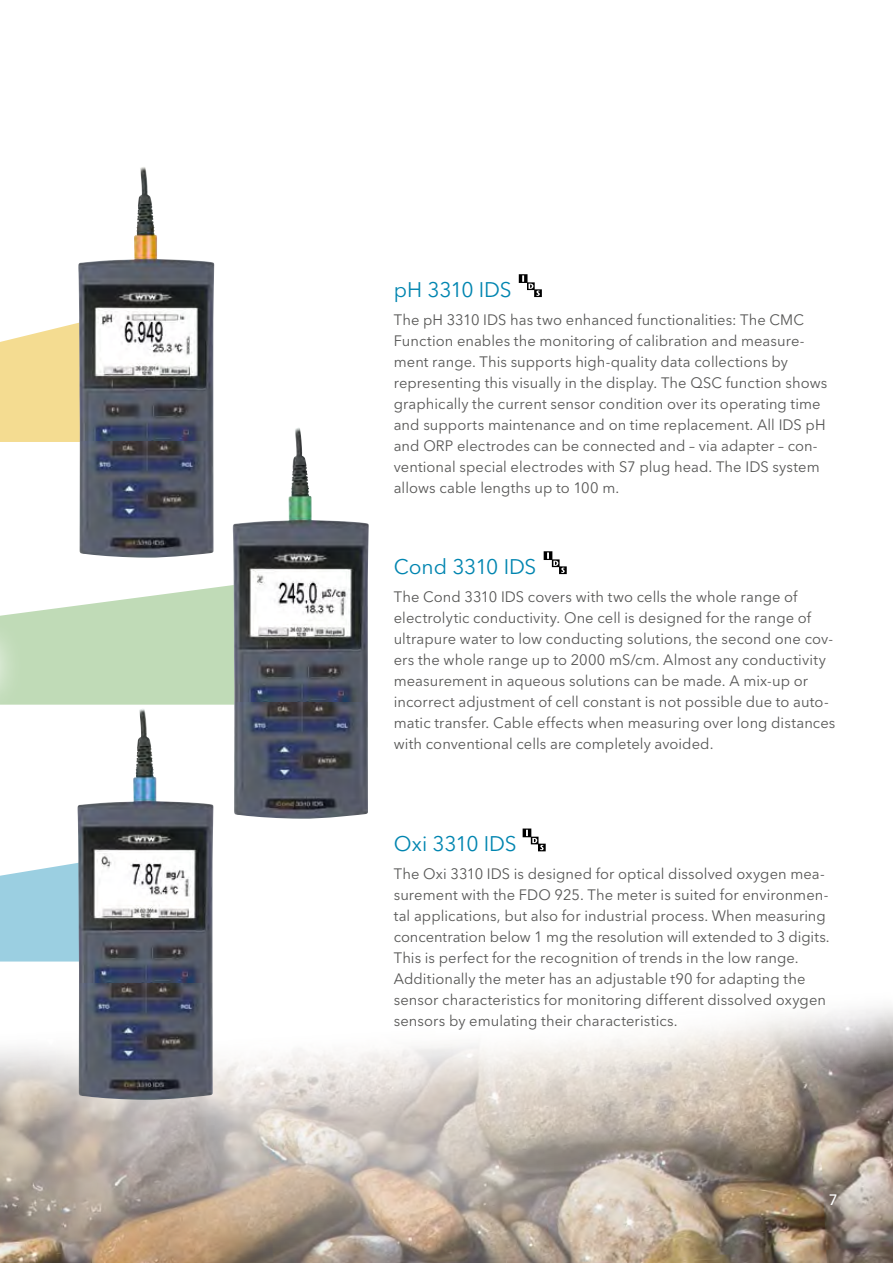
<style>
.page{position:relative;width:893px;height:1263px;background:#fff}
.page>*{position:absolute;margin:0;border:0;box-sizing:border-box;transform-origin:0 0}
.t1{font:21px "Avenir Next LT Pro";letter-spacing:-.015em;color:#0085b0}
.t2{font:15px/21px "Avenir Next LT Pro";letter-spacing:.005em;color:#575756}
.t3{font:500 15px "Avenir Next LT Pro";color:#fff}
</style>
<div class="page">
<img style="left:0;top:1007px;width:893px;height:256px">
<svg style="left:0;top:585px;width:233px;height:120px;background:#c8e0c1"></svg>
<div style="left:0;top:863px;width:77px;height:98px;background:#9bcfe1"></div>
<svg style="left:0;top:323px;width:78px;height:119px;background:#f4de99"></svg>
<img style="left:78px;top:167px;width:136px;height:391px">
<img style="left:233px;top:428px;width:136px;height:391px">
<img style="left:77px;top:709px;width:136px;height:391px">
<svg style="left:519px;top:274px;width:23px;height:23px"></svg>
<svg style="left:544px;top:551px;width:23px;height:23px"></svg>
<svg style="left:523px;top:828px;width:23px;height:23px"></svg>
<div style="left:0;top:616px;width:24px;height:99px;background:#fff;opacity:.75"></div>
<h1 class="t1" style="left:394px;top:277px;width:119px">pH 3310 IDS</h1>
<p class="t2" style="left:394px;top:309px;width:435px">The pH 3310 IDS has two enhanced functionalities: The CMC Function enables the monitoring of calibration and measure&shy;ment range. This supports high-quality data collections by representing this visually in the display. The QSC function shows graphically the current sensor condition over its operating time and supports maintenance and on time replacement. All IDS pH and ORP electrodes can be connected and – via adapter – con&shy;ventional special electrodes with S7 plug head. The IDS system allows cable lengths up to 100 m.</p>
<h1 class="t1" style="left:394px;top:554px;width:144px">Cond 3310 IDS</h1>
<p class="t2" style="left:394px;top:586px;width:443px">The Cond 3310 IDS covers with two cells the whole range of electrolytic conductivity. One cell is designed for the range of ultrapure water to low conducting solutions, the second one cov&shy;ers the whole range up to 2000 mS/cm. Almost any conductivity measurement in aqueous solutions can be made. A mix-up or incorrect adjustment of cell constant is not possible due to auto&shy;matic transfer. Cable effects when measuring over long distances with conventional cells are completely avoided.</p>
<h1 class="t1" style="left:394px;top:831px;width:124px">Oxi 3310 IDS</h1>
<p class="t2" style="left:394px;top:863px;width:437px">The Oxi 3310 IDS is designed for optical dissolved oxygen mea&shy;surement with the FDO 925. The meter is suited for environmen&shy;tal applications, but also for industrial process. When measuring concentration below 1 mg the resolution will extended to 3 digits.<br>This is perfect for the recognition of trends in the low range.<br>Additionally the meter has an adjustable t90 for adapting the sensor characteristics for monitoring different dissolved oxygen sensors by emulating their characteristics.</p>
<p class="t3" style="left:829px;top:1191px;width:10px">7</p>
</div>
